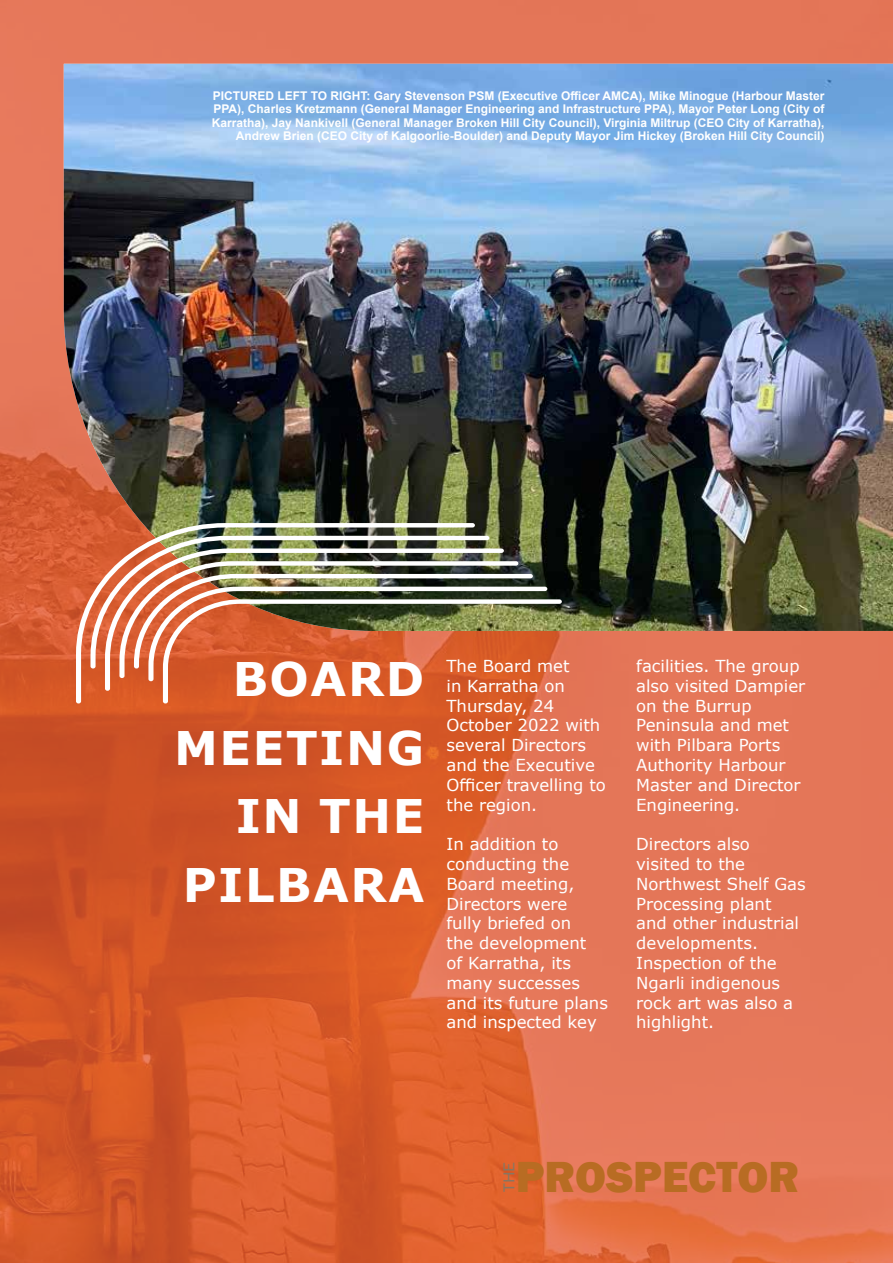
<style>
.page{position:relative;width:893px;height:1263px;background:#fff}
.page>*{position:absolute;margin:0;border:0;box-sizing:border-box;transform-origin:0 0}
.t1{font:700 46.2px/68.6px "Verdana";letter-spacing:.035em;color:#fff;text-align:right}
.t2{font:800 44.85px "Franklin Gothic";color:#b86c23}
.t3{font:16.5px/19.8px "Verdana";color:#fff}
.t4{font:16.2px "Franklin Gothic";color:#887662;scale:1.11 1}
.t5{font:700 12px/13.5px "Arial";color:#fff;text-align:right}
</style>
<div class="page">
<img style="left:0;top:0;width:893px;height:1263px">
<img style="left:64px;top:64px;width:829px;height:567px">
<svg style="left:76px;top:523px;width:399px;height:180px"></svg>
<img style="left:90px;top:536px;width:399px;height:132px">
<img style="left:105px;top:548px;width:399px;height:143px">
<img style="left:119px;top:561px;width:399px;height:117px">
<svg style="left:134px;top:574px;width:428px;height:129px;background:#ba6e46"></svg>
<p class="t5" style="left:212px;top:89px;width:614px">PICTURED LEFT TO RIGHT: Gary Stevenson PSM (Executive Officer AMCA), Mike Minogue (Harbour Master PPA), Charles Kretzmann (General Manager Engineering and Infrastructure PPA), Mayor Peter Long (City of Karratha), Jay Nankivell (General Manager Broken Hill City Council), Virginia Miltrup (CEO City of Karratha), Andrew Brien (CEO City of Kalgoorlie-Boulder) and Deputy Mayor Jim Hickey (Broken Hill City Council)</p>
<h1 class="t1" style="left:174px;top:644px;width:252px">BOARD<br>MEETING<br>IN THE<br>PILBARA</h1>
<p class="t3" style="left:446px;top:656px;width:161px">The Board met<br>in Karratha on<br>Thursday, 24<br>October 2022 with several Directors and the Executive<br>Officer travelling to the region.</p>
<p class="t3" style="left:446px;top:834px;width:163px">In addition to conducting the<br>Board meeting,<br>Directors were<br>fully briefed on<br>the development<br>of Karratha, its many successes and its future plans and inspected key</p>
<p class="t3" style="left:636px;top:656px;width:171px">facilities. The group also visited Dampier on the Burrup<br>Peninsula and met with Pilbara Ports<br>Authority Harbour<br>Master and Director<br>Engineering.</p>
<p class="t3" style="left:636px;top:834px;width:171px">Directors also visited to the<br>Northwest Shelf Gas<br>Processing plant and other industrial developments.<br>Inspection of the<br>Ngarli indigenous rock art was also a highlight.</p>
<p class="t4" style="left:499px;top:1192px;width:29px;rotate:-90deg">THE</p>
<h2 class="t2" style="left:516px;top:1148px;width:285px">PROSPECTOR</h2>
</div>
